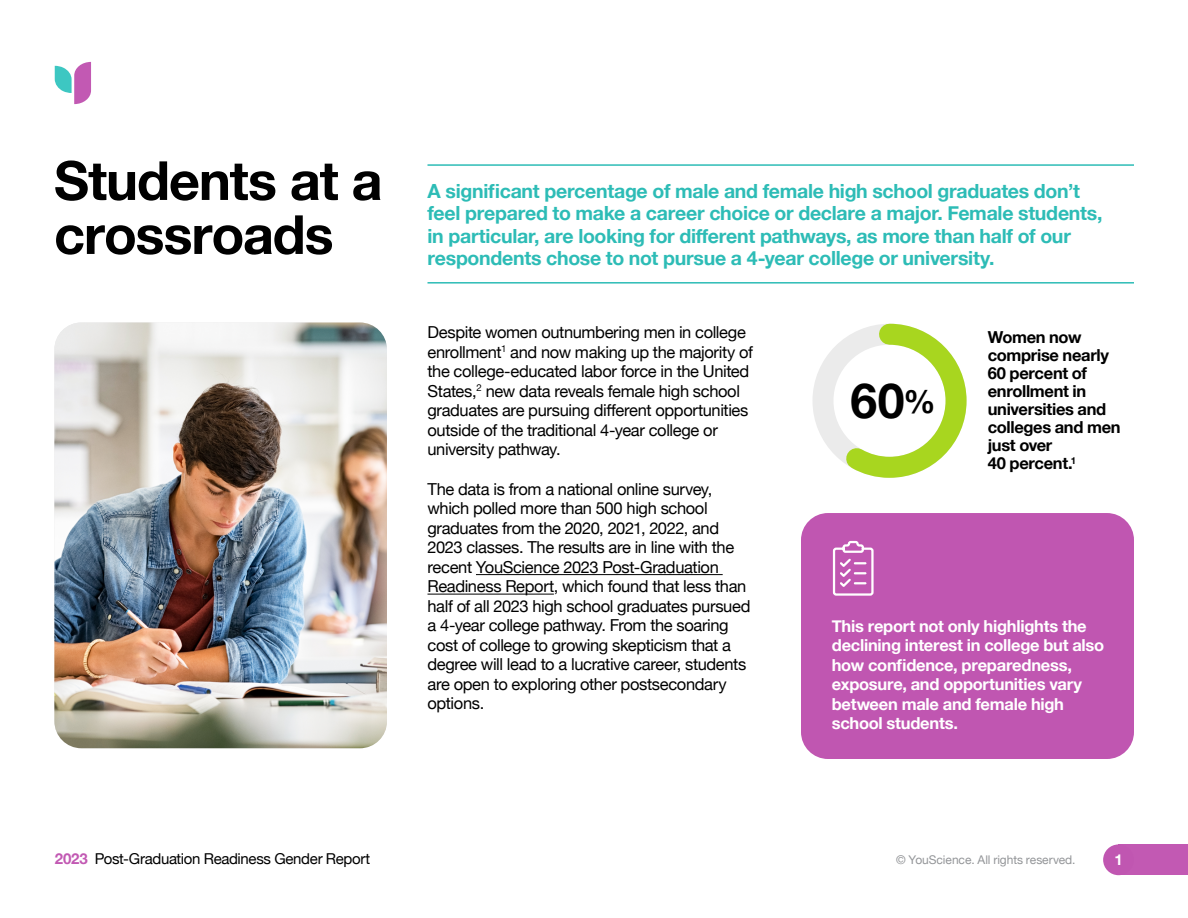
<style>
.page{position:relative;width:1188px;height:918px;background:#fff}
.page>*{position:absolute;margin:0;border:0;box-sizing:border-box;transform-origin:0 0}
.t1{font:700 54px/54px "Helvetica Neue";letter-spacing:-.02em;color:#000}
.t2{font:700 48.3px "Helvetica Neue";color:#000}
.t3{font:700 19.5px/22.5px "Helvetica Neue";letter-spacing:-.015em;color:#2dbcb6}
.t4{font:16.5px/19.5px "Helvetica Neue";letter-spacing:-.025em;color:#000}
.t5{font:700 16.5px/19.5px "Helvetica Neue";letter-spacing:-.015em;color:#fff}
.t6{font:700 16.5px/18px "Helvetica Neue";letter-spacing:-.02em;color:#000}
.t7{font:15px "Helvetica Neue";letter-spacing:-.025em;color:#000}
.t8{font:700 15px "Helvetica Neue";color:#fff}
.t9{font:12px "Helvetica Neue";letter-spacing:-.005em;color:#939598}
.s1{font-size:32.1px}
.s2{font-weight:700;color:#c259b3}
</style>
<div class="page">
<div style="left:1119px;top:844px;width:69px;height:31px;background:#c259b3"></div>
<svg style="left:55px;top:62px;width:36px;height:42px"></svg>
<div style="left:1103px;top:844px;width:31px;height:31px;background:#c056b1;border-radius:50%"></div>
<div style="left:812px;top:324px;width:155px;height:154px;border:21px solid #ebebeb;border-radius:50%"></div>
<svg style="left:828px;top:323px;width:139px;height:155px"></svg>
<hr style="left:428px;top:282px;width:706px;height:2px;background:#2dbcb6">
<hr style="left:428px;top:164px;width:706px;height:2px;background:#2dbcb6">
<hr style="left:476px;top:574px;width:247px;height:1px;background:#000">
<hr style="left:428px;top:594px;width:126px;height:1px;background:#000">
<img style="left:54px;top:322px;width:333px;height:426px">
<div style="left:801px;top:513px;width:333px;height:246px;background:#c056b1;border-radius:27px"></div>
<svg style="left:832px;top:540px;width:42px;height:56px"></svg>
<h1 class="t1" style="left:54px;top:155px;width:330px">Students at a crossroads</h1>
<p class="t3" style="left:428px;top:180px;width:677px">A significant percentage of male and female high school graduates don’t feel prepared to make a career choice or declare a major. Female students, in particular, are looking for different pathways, as more than half of our respondents chose to not pursue a 4-year college or university.</p>
<p class="t4" style="left:427px;top:324px;width:327px">Despite women outnumbering men in college enrollment<sup>1</sup> and now making up the majority of the college-educated labor force in the United States,<sup>2</sup> new data reveals female high school graduates are pursuing different opportunities outside of the traditional 4-year college or university pathway.</p>
<p class="t4" style="left:427px;top:480px;width:324px">The data is from a national online survey, which polled more than 500 high school graduates from the 2020, 2021, 2022, and 2023 classes. The results are in line with the recent YouScience 2023 Post-Graduation Readiness Report, which found that less than half of all 2023 high school graduates pursued a 4-year college pathway. From the soaring cost of college to growing skepticism that a degree will lead to a lucrative career, students are open to exploring other postsecondary options.</p>
<h2 class="t2" style="left:851px;top:363px;width:87px">60<span class="s1">%</span></h2>
<p class="t6" style="left:988px;top:329px;width:134px">Women now comprise nearly<br>60 percent of enrollment in universities and colleges and men just over<br>40 percent.<sup>1</sup></p>
<p class="t5" style="left:832px;top:617px;width:274px">This report not only highlights the declining interest in college but also how confidence, preparedness, exposure, and opportunities vary between male and female high school students.</p>
<p class="t7" style="left:55px;top:848px;width:317px"><span class="s2">2023</span> Post-Graduation Readiness Gender Report</p>
<p class="t9" style="left:896px;top:851px;width:181px">© YouScience. All rights reserved.</p>
<p class="t8" style="left:1114px;top:848px;width:10px">1</p>
</div>
